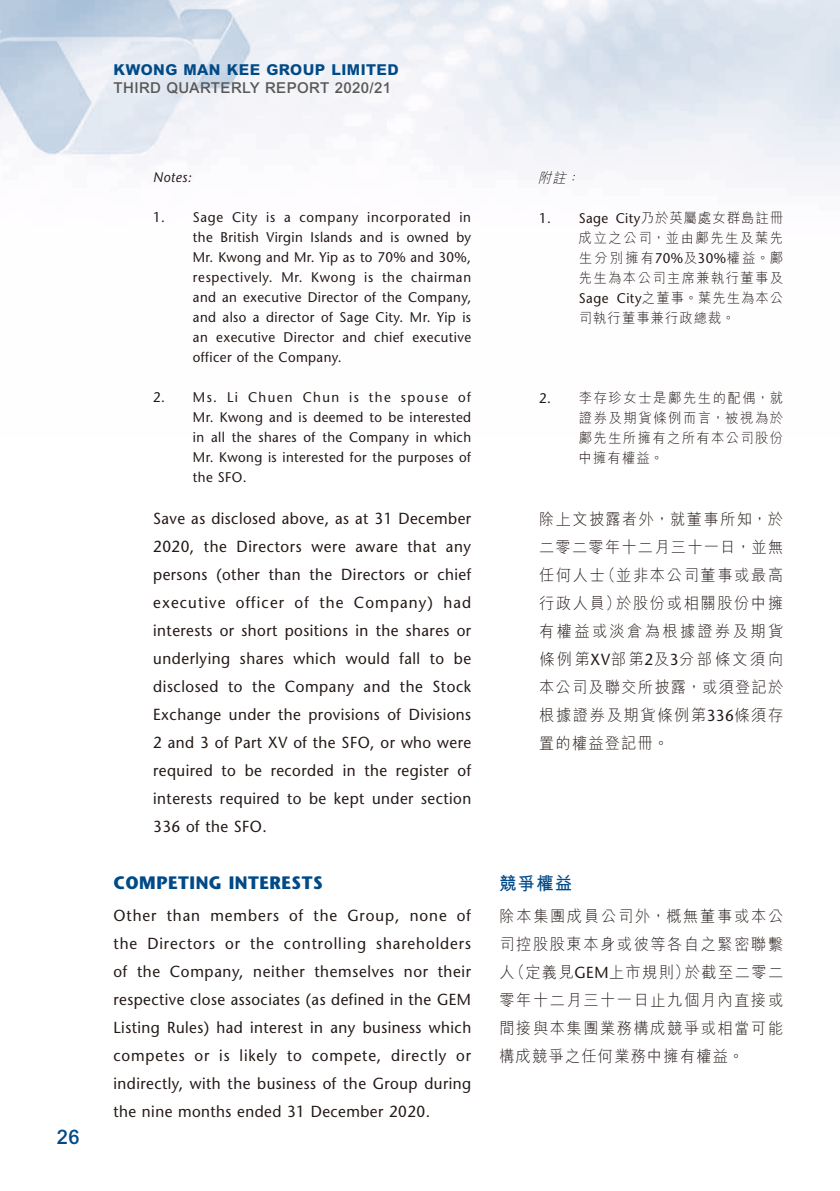
<style>
.page{position:relative;width:840px;height:1191px;background:#fff}
.page>*{position:absolute;margin:0;border:0;box-sizing:border-box;transform-origin:0 0}
.t1{font:500 20px "Arial MT Std";color:#004a87}
._01_H1_E{font:700 18px "Stone Sans Std";letter-spacing:.03em;color:#004a87;scale:.95 1}
._01_H1_C{font:700 18px "M Hei HK";color:#004a87;scale:.95 1}
._00_txt_E{font:500 16px/28px "Stone Sans Std";letter-spacing:.03em;color:#231916;text-align:justify;scale:.95 1}
._00_txt_C{font:300 16px/28px "M Hei HK";letter-spacing:.105em;color:#231916;text-align:justify;scale:.95 1}
.t2{font:500 15px "Arial MT Std";letter-spacing:.03em;color:#595857}
.t3{font:800 15px "Arial MT Std";letter-spacing:.03em;color:#004a87}
._06_Notes_E{font:500 14px/20px "Stone Sans Std";letter-spacing:.03em;color:#231916;text-align:justify;scale:.95 1}
._06_Notes_C{font:300 14px/20px "M Hei HK";letter-spacing:.105em;color:#231916;text-align:justify;scale:.95 1}
._06_Notes_E-2{font:italic 500 14px "Stone Sans Std";letter-spacing:.03em;color:#231916;scale:.95 1}
._06_Notes_C-2{font:italic 300 14px "M Hei HK";color:#231916;scale:.95 1}
.s1{font-family:"Stone Sans Std";font-weight:500}
</style>
<div class="page">
<img style="left:0;top:0;width:839px;height:173px">
<p class="t1" style="left:57px;top:1125px;width:24px">26</p>
<p class="t3" style="left:113px;top:61px;width:287px">KWONG MAN KEE GROUP LIMITED</p>
<p class="t2" style="left:113px;top:79px;width:279px">THIRD QUARTERLY REPORT 2020/21</p>
<p class="_06_Notes_E-2" style="left:153px;top:168px;width:42px">Notes:</p>
<p class="_06_Notes_E" style="left:193px;top:207px;width:294px;text-indent:-40px">1. Sage City is a company incorporated in the British Virgin Islands and is owned by Mr. Kwong and Mr. Yip as to 70% and 30%, respectively. Mr. Kwong is the chairman and an executive Director of the Company, and also a director of Sage City. Mr. Yip is an executive Director and chief executive officer of the Company.</p>
<p class="_06_Notes_E" style="left:193px;top:387px;width:294px;text-indent:-40px">2. Ms. Li Chuen Chun is the spouse of Mr. Kwong and is deemed to be interested in all the shares of the Company in which Mr. Kwong is interested for the purposes of the SFO.</p>
<p class="_00_txt_E" style="left:153px;top:504px;width:336px">Save as disclosed above, as at 31 December 2020, the Directors were aware that any persons (other than the Directors or chief executive officer of the Company) had interests or short positions in the shares or underlying shares which would fall to be disclosed to the Company and the Stock Exchange under the provisions of Divisions 2 and 3 of Part XV of the SFO, or who were required to be recorded in the register of interests required to be kept under section 336 of the SFO.</p>
<p class="_01_H1_E" style="left:113px;top:872px;width:221px">COMPETING INTERESTS</p>
<p class="_00_txt_E" style="left:113px;top:901px;width:378px">Other than members of the Group, none of the Directors or the controlling shareholders of the Company, neither themselves nor their respective close associates (as defined in the GEM Listing Rules) had interest in any business which competes or is likely to compete, directly or indirectly, with the business of the Group during the nine months ended 31 December 2020.</p>
<p class="_06_Notes_C-2" style="left:537px;top:168px;width:50px">附註：</p>
<p class="_06_Notes_C" style="left:578px;top:207px;width:216px;text-indent:-40px"><span class="s1">1. Sage City</span>乃於英屬處女群島註冊成立之公司，並由鄺先生及葉先生分別擁有<span class="s1">70%</span>及<span class="s1">30%</span>權益。鄺先生為本公司主席兼執行董事及<span class="s1">Sage City</span>之董事。葉先生為本公司執行董事兼行政總裁。</p>
<p class="_06_Notes_C" style="left:578px;top:387px;width:216px;text-indent:-40px"><span class="s1">2.</span> 李存珍女士是鄺先生的配偶，就證券及期貨條例而言，被視為於鄺先生所擁有之所有本公司股份中擁有權益。</p>
<p class="_00_txt_C" style="left:539px;top:504px;width:258px">除上文披露者外，就董事所知，於二零二零年十二月三十一日，並無任何人士（並非本公司董事或最高行政人員）於股份或相關股份中擁有權益或淡倉為根據證券及期貨條例第<span class="s1">XV</span>部第<span class="s1">2</span>及<span class="s1">3</span>分部條文須向本公司及聯交所披露，或須登記於根據證券及期貨條例第<span class="s1">336</span>條須存置的權益登記冊。</p>
<p class="_01_H1_C" style="left:499px;top:870px;width:78px">競爭權益</p>
<p class="_00_txt_C" style="left:499px;top:902px;width:300px">除本集團成員公司外，概無董事或本公司控股股東本身或彼等各自之緊密聯繫人（定義見<span class="s1">GEM</span>上市規則）於截至二零二零年十二月三十一日止九個月內直接或間接與本集團業務構成競爭或相當可能構成競爭之任何業務中擁有權益。</p>
</div>
